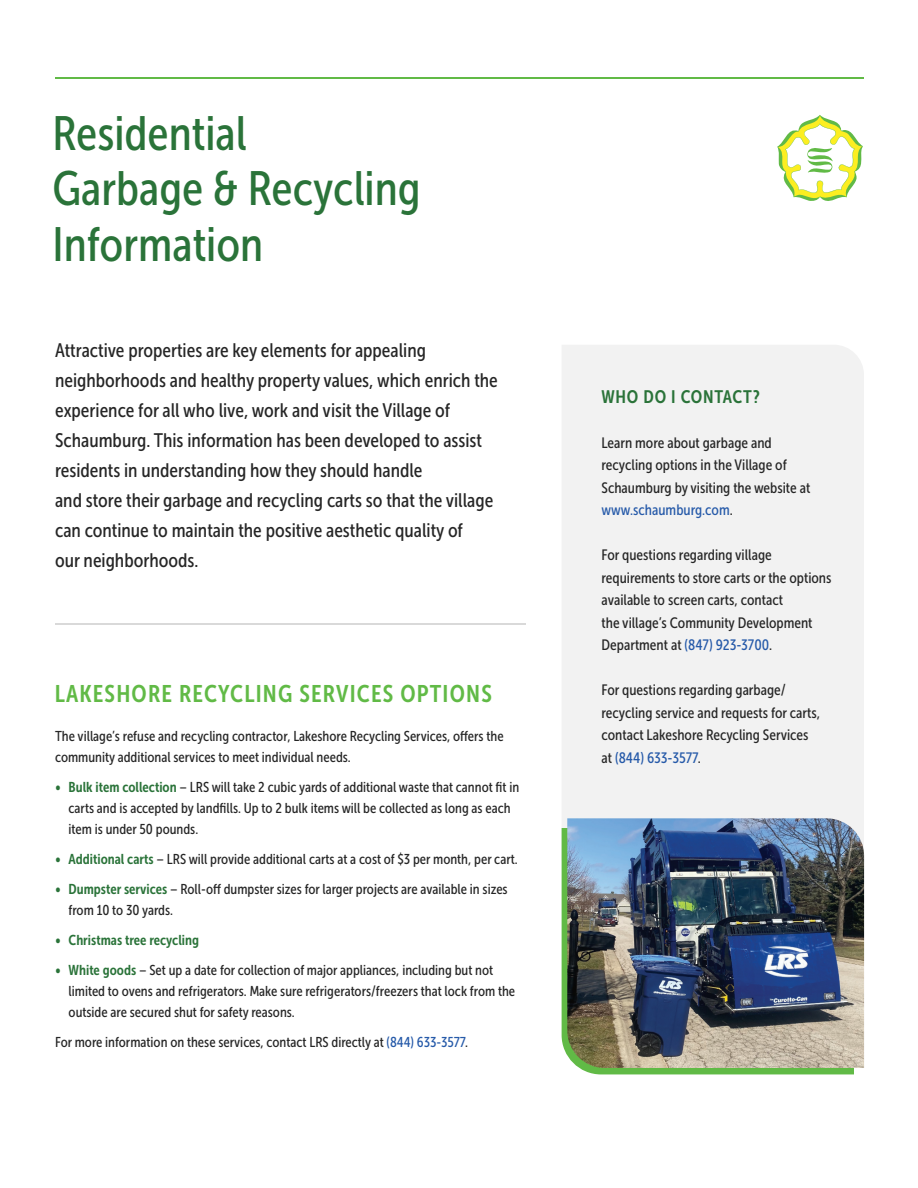
<style>
.page{position:relative;width:918px;height:1188px;background:#fff}
.page>*{position:absolute;margin:0;border:0;box-sizing:border-box;transform-origin:0 0}
.t1{font:48px/55.5px "Museo Sans Cond 500";color:#2a7339}
.t2{font:24px "Museo Sans Cond 700";letter-spacing:.05em;color:#61ba46}
.t3{font:19.5px/30px "Museo Sans Cond 500";color:#262626}
.t4{font:18px "Museo Sans Cond 700";letter-spacing:.04em;color:#2a7339}
.t5{font:15px/22.5px "Museo Sans Cond 500";color:#262626}
.t6{font:14.25px/21px "Museo Sans Cond 500";color:#262626}
.t7{font:14.25px "Museo Sans Cond 700";color:#2a7339}
.s1{font-family:"Museo Sans Cond 700";color:#2a7339}
.s2{color:#265aa9}
</style>
<div class="page">
<hr style="left:55px;top:624px;width:471px;height:1px;background:#d9d9d9">
<div style="left:562px;top:345px;width:302px;height:483px;background:#f2f2f2"></div>
<svg style="left:777px;top:115px;width:86px;height:86px"></svg>
<svg style="left:562px;top:828px;width:292px;height:246px;background:#6dbf54"></svg>
<img style="left:567px;top:818px;width:297px;height:250px">
<hr style="left:55px;top:77px;width:809px;height:1px;background:#61ba46">
<h1 class="t1" style="left:53px;top:110px;width:370px">Residential<br>Garbage &amp; Recycling<br>Information</h1>
<p class="t3" style="left:55px;top:337px;width:444px">Attractive properties are key elements for appealing neighborhoods and healthy property values, which enrich the experience for all who live, work and visit the Village of Schaumburg. This information has been developed to assist residents in understanding how they should handle<br>and store their garbage and recycling carts so that the village can continue to maintain the positive aesthetic quality of<br>our neighborhoods.</p>
<h2 class="t2" style="left:55px;top:684px;width:439px">LAKESHORE RECYCLING SERVICES OPTIONS</h2>
<p class="t6" style="left:55px;top:727px;width:450px">The village’s refuse and recycling contractor, Lakeshore Recycling Services, offers the community additional services to meet individual needs.</p>
<p class="t6" style="left:69px;top:778px;width:452px;text-indent:-14px"><span class="s1">• Bulk item collection</span> – LRS will take 2 cubic yards of additional waste that cannot fit in carts and is accepted by landfills. Up to 2 bulk items will be collected as long as each item is under 50 pounds.</p>
<p class="t6" style="left:55px;top:850px;width:464px"><span class="s1">• Additional carts</span> – LRS will provide additional carts at a cost of $3 per month, per cart.</p>
<p class="t6" style="left:69px;top:880px;width:441px;text-indent:-14px"><span class="s1">• Dumpster services</span> – Roll-off dumpster sizes for larger projects are available in sizes from 10 to 30 yards.</p>
<p class="t7" style="left:55px;top:934px;width:146px">• Christmas tree recycling</p>
<p class="t6" style="left:69px;top:961px;width:448px;text-indent:-14px"><span class="s1">• White goods</span> – Set up a date for collection of major appliances, including but not limited to ovens and refrigerators. Make sure refrigerators/freezers that lock from the outside are secured shut for safety reasons.</p>
<p class="t6" style="left:55px;top:1033px;width:414px">For more information on these services, contact LRS directly at <span class="s2">(844) 633-3577</span>.</p>
<p class="t4" style="left:602px;top:389px;width:160px">WHO DO I CONTACT?</p>
<p class="t5" style="left:602px;top:433px;width:210px">Learn more about garbage and recycling options in the Village of<br>Schaumburg by visiting the website at <span class="s2">www.schaumburg.com</span>.</p>
<p class="t5" style="left:602px;top:545px;width:231px">For questions regarding village requirements to store carts or the options available to screen carts, contact<br>the village’s Community Development Department at <span class="s2">(847) 923-3700</span>.</p>
<p class="t5" style="left:602px;top:680px;width:220px">For questions regarding garbage/ recycling service and requests for carts, contact Lakeshore Recycling Services at <span class="s2">(844) 633-3577</span>.</p>
</div>
